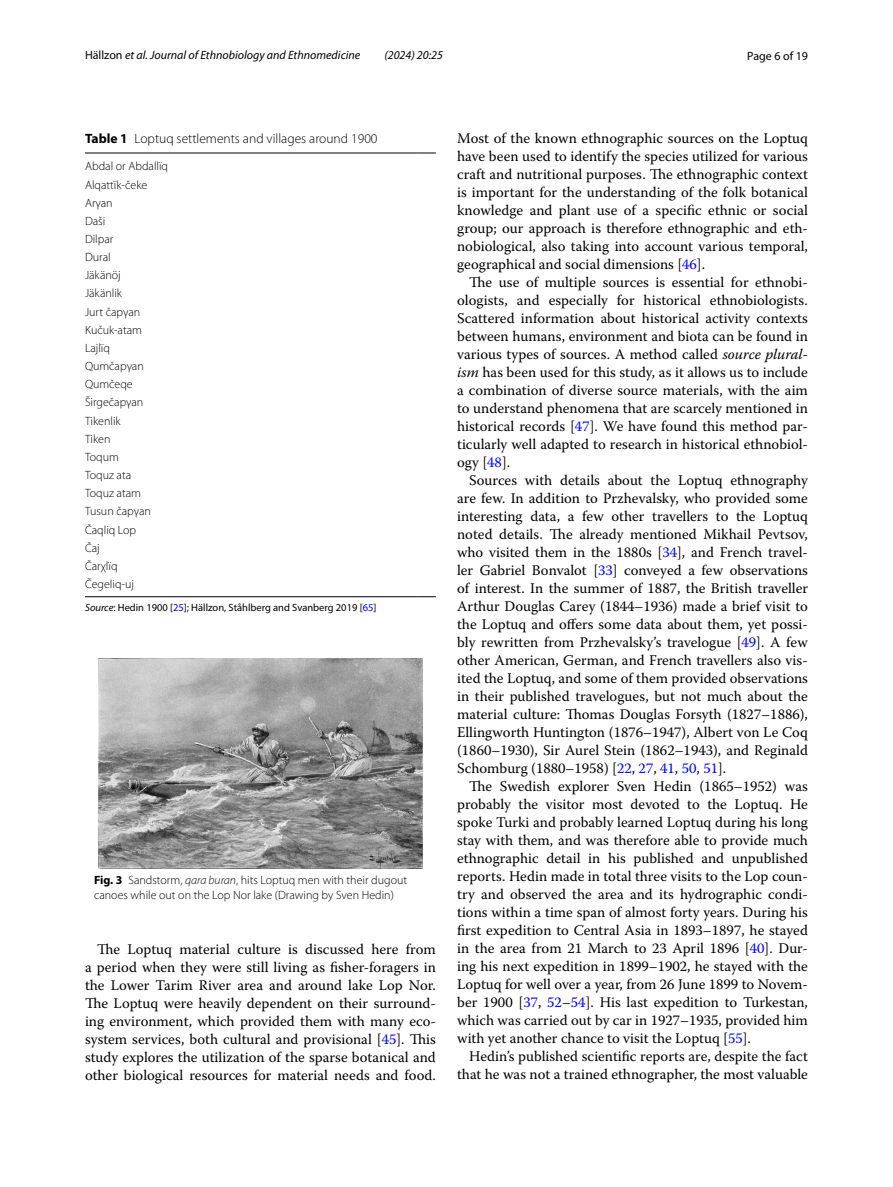
<style>
.page{position:relative;width:893px;height:1187px;background:#fff}
.page>*{position:absolute;margin:0;border:0;box-sizing:border-box;transform-origin:0 0}
.t1{font:14.7px/18px "Warnock Pro";color:#000;text-align:justify}
.t2{font:300 13.5px "Myriad Pro";color:#000}
.t3{font:300 12px/18.1px "Myriad Pro";color:#000}
.t4{font:italic 12px "Myriad Pro";color:#000}
.t5{font:12px "Myriad Pro";color:#000}
.t6{font:10.5px "Myriad Pro";color:#000}
.s1{font-style:normal}
.s2{font-weight:700}
.s3{font-style:italic}
.s4{color:#00f}
</style>
<div class="page">
<hr style="left:85px;top:153px;width:332px;height:1px;background:#000">
<svg style="left:417px;top:153px;width:19px;height:1px"></svg>
<hr style="left:85px;top:596px;width:332px;height:1px;background:#000">
<svg style="left:417px;top:596px;width:19px;height:1px"></svg>
<img style="left:99px;top:658px;width:323px;height:210px">
<p class="t4" style="left:85px;top:48px;width:277px"><span class="s1">Hällzon</span> et al. Journal of Ethnobiology and Ethnomedicine</p>
<p class="t4" style="left:384px;top:48px;width:60px">(2024) 20:25</p>
<p class="t5" style="left:747px;top:48px;width:62px">Page 6 of 19</p>
<p class="t2" style="left:85px;top:131px;width:294px"><span class="s2">Table 1</span> Loptuq settlements and villages around 1900</p>
<p class="t3" style="left:85px;top:157px;width:85px">Abdal or Abdallïq<br>Alqattïk-čeke<br>Arγan<br>Daši<br>Dilpar<br>Dural<br>Jäkänöj<br>Jäkänlik<br>Jurt čapγan<br>Kučuk-atam<br>Lajlïq<br>Qumčapγan<br>Qumčeqe<br>Širgečapγan<br>Tikenlik<br>Tiken<br>Toqum<br>Toquz ata<br>Toquz atam<br>Tusun čapγan<br>Čaqliq Lop<br>Čaj<br>Čarχlïq<br>Čegeliq-uj</p>
<p class="t6" style="left:85px;top:600px;width:293px"><span class="s3">Source</span>: Hedin 1900 [<span class="s4">25</span>]; Hällzon, Ståhlberg and Svanberg 2019 [<span class="s4">65</span>]</p>
<p class="t3" style="left:94px;top:872px;width:315px;line-height:15px"><span class="s2">Fig. 3</span> Sandstorm, <span class="s3">qara buran</span>, hits Loptuq men with their dugout canoes while out on the Lop Nor lake (Drawing by Sven Hedin)</p>
<p class="t1" style="left:85px;top:939px;width:352px;text-indent:12px">The Loptuq material culture is discussed here from a period when they were still living as fisher-foragers in the Lower Tarim River area and around lake Lop Nor.<br>The Loptuq were heavily dependent on their surround&shy;ing environment, which provided them with many eco&shy;system services, both cultural and provisional [<span class="s4">45</span>]. This study explores the utilization of the sparse botanical and other biological resources for material needs and food.</p>
<p class="t1" style="left:457px;top:128px;width:352px">Most of the known ethnographic sources on the Loptuq have been used to identify the species utilized for various craft and nutritional purposes. The ethnographic context is important for the understanding of the folk botanical knowledge and plant use of a specific ethnic or social group; our approach is therefore ethnographic and eth&shy;nobiological, also taking into account various temporal, geographical and social dimensions [<span class="s4">46</span>].</p>
<p class="t1" style="left:457px;top:272px;width:352px;text-indent:12px">The use of multiple sources is essential for ethnobi&shy;ologists, and especially for historical ethnobiologists.<br>Scattered information about historical activity contexts between humans, environment and biota can be found in various types of sources. A method called <span class="s3">source plural&shy;ism</span> has been used for this study, as it allows us to include a combination of diverse source materials, with the aim to understand phenomena that are scarcely mentioned in historical records [<span class="s4">47</span>]. We have found this method par&shy;ticularly well adapted to research in historical ethnobiol&shy;ogy [<span class="s4">48</span>].</p>
<p class="t1" style="left:457px;top:470px;width:352px;text-indent:12px">Sources with details about the Loptuq ethnography are few. In addition to Przhevalsky, who provided some interesting data, a few other travellers to the Loptuq noted details. The already mentioned Mikhail Pevtsov, who visited them in the 1880s [<span class="s4">34</span>], and French travel&shy;ler Gabriel Bonvalot [<span class="s4">33</span>] conveyed a few observations of interest. In the summer of 1887, the British traveller Arthur Douglas Carey (1844–1936) made a brief visit to the Loptuq and offers some data about them, yet possi&shy;bly rewritten from Przhevalsky’s travelogue [<span class="s4">49</span>]. A few other American, German, and French travellers also vis&shy;ited the Loptuq, and some of them provided observations in their published travelogues, but not much about the material culture: Thomas Douglas Forsyth (1827–1886), Ellingworth Huntington (1876–1947), Albert von Le Coq (1860–1930), Sir Aurel Stein (1862–1943), and Reginald Schomburg (1880–1958) [<span class="s4">22</span>, <span class="s4">27</span>, <span class="s4">41</span>, <span class="s4">50</span>, <span class="s4">51</span>].</p>
<p class="t1" style="left:457px;top:776px;width:352px;text-indent:12px">The Swedish explorer Sven Hedin (1865–1952) was probably the visitor most devoted to the Loptuq. He spoke Turki and probably learned Loptuq during his long stay with them, and was therefore able to provide much ethnographic detail in his published and unpublished reports. Hedin made in total three visits to the Lop coun&shy;try and observed the area and its hydrographic condi&shy;tions within a time span of almost forty years. During his first expedition to Central Asia in 1893–1897, he stayed in the area from 21 March to 23 April 1896 [<span class="s4">40</span>]. Dur&shy;ing his next expedition in 1899–1902, he stayed with the Loptuq for well over a year, from 26 June 1899 to Novem&shy;ber 1900 [<span class="s4">37</span>, <span class="s4">52</span>–<span class="s4">54</span>]. His last expedition to Turkestan, which was carried out by car in 1927–1935, provided him with yet another chance to visit the Loptuq [<span class="s4">55</span>].</p>
<p class="t1" style="left:457px;top:1046px;width:352px;text-align:right">Hedin’s published scientific reports are, despite the fact that he was not a trained ethnographer, the most valuable</p>
</div>
